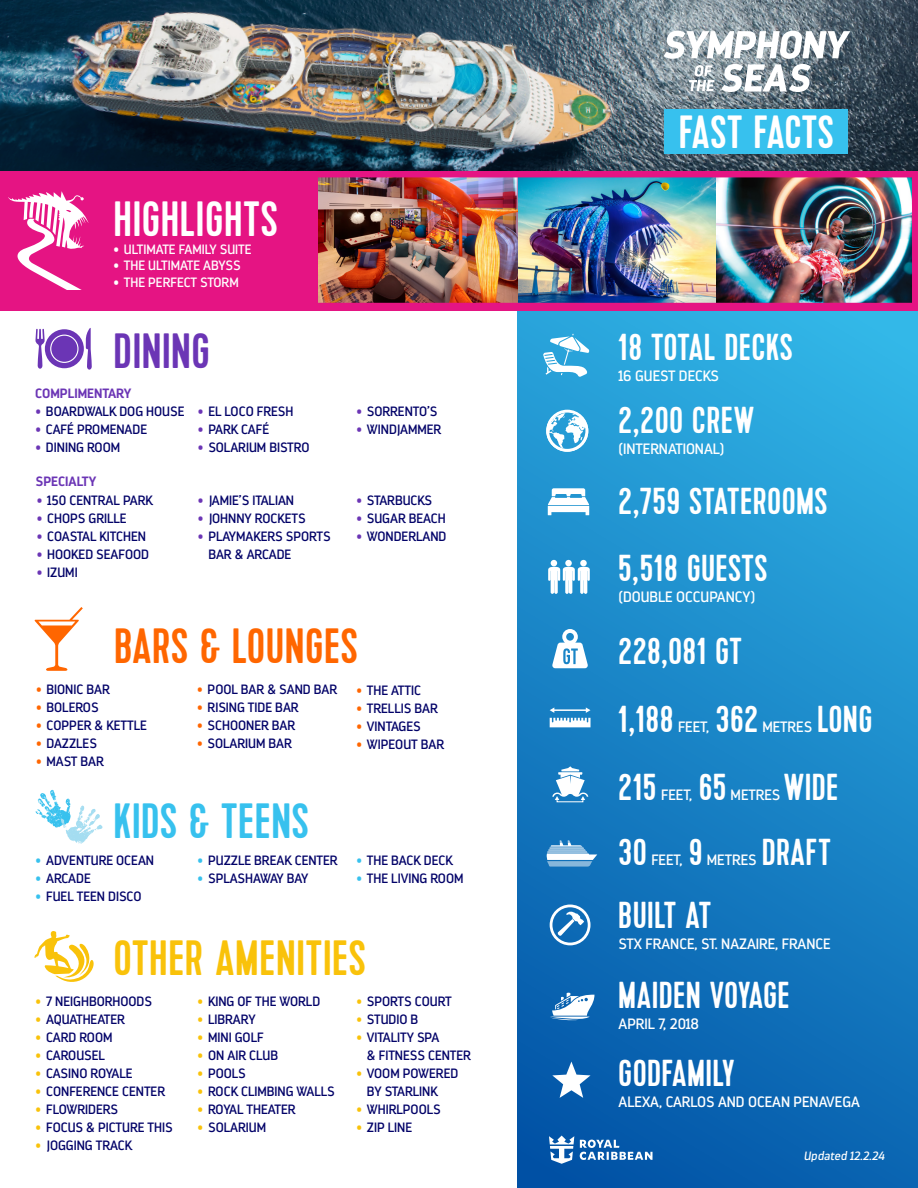
<style>
.page{position:relative;width:918px;height:1188px;background:#fff}
.page>*{position:absolute;margin:0;border:0;box-sizing:border-box;transform-origin:0 0}
.t1{font:49.5px "Kapra";letter-spacing:.025em;color:#f9c20a}
.t2{font:49.5px "Kapra";letter-spacing:.025em;color:#f60}
.t3{font:49.5px "Kapra";letter-spacing:.025em;color:#fff}
.t4{font:49.5px "Kapra";letter-spacing:.025em;color:#37c1ee}
.t5{font:49.5px "Kapra";letter-spacing:.025em;color:#6b35b5}
.t6{font:46.5px "Kapra";letter-spacing:.005em;color:#fff}
.t7{font:37.5px "Kapra";letter-spacing:.025em;color:#fff}
.t8{font:15px "Darwin";color:#fff}
.t9{font:13.5px/18px "Darwin";color:#020268}
.t10{font:13.5px "Darwin";color:#fff}
.t11{font:700 13.5px "Darwin";color:#6b35b5}
.t12{font:italic 12px "Darwin";color:#fff}
.s1{color:#6b35b5}
.s2{color:#f60}
.s3{color:#37c1ee}
.s4{color:#f9c20a}
</style>
<div class="page">
<img style="left:0;top:0;width:918px;height:171px">
<div style="left:517px;top:309px;width:401px;height:879px;background:linear-gradient(to bottom,#2fb1e3,#0559aa)"></div>
<svg style="left:543px;top:334px;width:46px;height:43px"></svg>
<svg style="left:548px;top:488px;width:41px;height:27px"></svg>
<svg style="left:548px;top:560px;width:42px;height:34px"></svg>
<div style="left:580px;top:560px;width:7px;height:6px;background:#fff;border-radius:50%"></div>
<svg style="left:550px;top:707px;width:41px;height:20px"></svg>
<svg style="left:546px;top:410px;width:42px;height:42px"></svg>
<svg style="left:552px;top:629px;width:36px;height:39px"></svg>
<svg style="left:552px;top:766px;width:36px;height:34px"></svg>
<svg style="left:550px;top:905px;width:41px;height:40px"></svg>
<svg style="left:550px;top:993px;width:44px;height:28px"></svg>
<svg style="left:552px;top:1062px;width:39px;height:36px"></svg>
<svg style="left:547px;top:841px;width:50px;height:26px"></svg>
<div style="left:0;top:171px;width:918px;height:139px;background:#e51483"></div>
<img style="left:715px;top:178px;width:196px;height:124px">
<img style="left:517px;top:178px;width:198px;height:124px">
<img style="left:318px;top:178px;width:199px;height:124px">
<svg style="left:34px;top:607px;width:49px;height:64px"></svg>
<svg style="left:36px;top:789px;width:67px;height:55px"></svg>
<svg style="left:35px;top:328px;width:57px;height:42px"></svg>
<svg style="left:34px;top:931px;width:60px;height:51px"></svg>
<svg style="left:549px;top:1136px;width:104px;height:28px"></svg>
<div style="left:664px;top:109px;width:184px;height:45px;background:#37c1ee"></div>
<svg style="left:664px;top:31px;width:186px;height:61px"></svg>
<svg style="left:8px;top:191px;width:81px;height:99px"></svg>
<p class="t3" style="left:114px;top:190px;width:165px">HIGHLIGHTS</p>
<p class="t10" style="left:113px;top:241px;width:140px">• ULTIMATE FAMILY SUITE</p>
<p class="t10" style="left:113px;top:257px;width:129px">• THE ULTIMATE ABYSS</p>
<p class="t10" style="left:113px;top:274px;width:127px">• THE PERFECT STORM</p>
<p class="t5" style="left:114px;top:322px;width:97px">DINING</p>
<p class="t11" style="left:35px;top:385px;width:98px">COMPLIMENTARY</p>
<p class="t9" style="left:35px;top:403px;width:150px"><span class="s1">•</span> BOARDWALK DOG HOUSE</p>
<p class="t9" style="left:35px;top:421px;width:113px"><span class="s1">•</span> CAFÉ PROMENADE</p>
<p class="t9" style="left:35px;top:439px;width:86px"><span class="s1">•</span> DINING ROOM</p>
<p class="t11" style="left:35px;top:473px;width:62px">SPECIALTY</p>
<p class="t9" style="left:37px;top:491px;width:117px"><span class="s1">•</span> 150 CENTRAL PARK</p>
<p class="t9" style="left:37px;top:509px;width:91px"><span class="s1">•</span> CHOPS GRILLE</p>
<p class="t9" style="left:37px;top:527px;width:111px"><span class="s1">•</span> COASTAL KITCHEN</p>
<p class="t9" style="left:37px;top:545px;width:114px"><span class="s1">•</span> HOOKED SEAFOOD</p>
<p class="t9" style="left:37px;top:563px;width:42px"><span class="s1">•</span> IZUMI</p>
<p class="t9" style="left:198px;top:403px;width:97px"><span class="s1">•</span> EL LOCO FRESH</p>
<p class="t9" style="left:198px;top:421px;width:73px"><span class="s1">•</span> PARK CAFÉ</p>
<p class="t9" style="left:198px;top:439px;width:113px"><span class="s1">•</span> SOLARIUM BISTRO</p>
<p class="t9" style="left:198px;top:491px;width:98px"><span class="s1">•</span> JAMIE’S ITALIAN</p>
<p class="t9" style="left:198px;top:509px;width:109px"><span class="s1">•</span> JOHNNY ROCKETS</p>
<p class="t9" style="left:208px;top:527px;width:124px;text-indent:-10px"><span class="s1">•</span> PLAYMAKERS SPORTS<br>BAR &amp; ARCADE</p>
<p class="t9" style="left:356px;top:403px;width:83px"><span class="s1">•</span> SORRENTO’S</p>
<p class="t9" style="left:356px;top:421px;width:86px"><span class="s1">•</span> WINDJAMMER</p>
<p class="t9" style="left:356px;top:491px;width:77px"><span class="s1">•</span> STARBUCKS</p>
<p class="t9" style="left:356px;top:509px;width:91px"><span class="s1">•</span> SUGAR BEACH</p>
<p class="t9" style="left:356px;top:527px;width:92px"><span class="s1">•</span> WONDERLAND</p>
<p class="t2" style="left:114px;top:617px;width:245px">BARS &amp; LOUNGES</p>
<p class="t9" style="left:36px;top:681px;width:75px"><span class="s2">•</span> BIONIC BAR</p>
<p class="t9" style="left:36px;top:699px;width:64px"><span class="s2">•</span> BOLEROS</p>
<p class="t9" style="left:36px;top:717px;width:112px"><span class="s2">•</span> COPPER &amp; KETTLE</p>
<p class="t9" style="left:36px;top:735px;width:62px"><span class="s2">•</span> DAZZLES</p>
<p class="t9" style="left:36px;top:753px;width:69px"><span class="s2">•</span> MAST BAR</p>
<p class="t9" style="left:197px;top:681px;width:142px"><span class="s2">•</span> POOL BAR &amp; SAND BAR</p>
<p class="t9" style="left:197px;top:699px;width:103px"><span class="s2">•</span> RISING TIDE BAR</p>
<p class="t9" style="left:197px;top:717px;width:100px"><span class="s2">•</span> SCHOONER BAR</p>
<p class="t9" style="left:197px;top:735px;width:96px"><span class="s2">•</span> SOLARIUM BAR</p>
<p class="t4" style="left:114px;top:793px;width:196px">KIDS &amp; TEENS</p>
<p class="t9" style="left:36px;top:852px;width:120px"><span class="s3">•</span> ADVENTURE OCEAN</p>
<p class="t9" style="left:36px;top:870px;width:57px"><span class="s3">•</span> ARCADE</p>
<p class="t9" style="left:36px;top:888px;width:108px"><span class="s3">•</span> FUEL TEEN DISCO</p>
<p class="t9" style="left:198px;top:852px;width:142px"><span class="s3">•</span> PUZZLE BREAK CENTER</p>
<p class="t9" style="left:198px;top:870px;width:112px"><span class="s3">•</span> SPLASHAWAY BAY</p>
<p class="t9" style="left:356px;top:681px;width:66px"><span class="s2">•</span> THE ATTIC</p>
<p class="t9" style="left:356px;top:699px;width:83px"><span class="s2">•</span> TRELLIS BAR</p>
<p class="t9" style="left:356px;top:717px;width:66px"><span class="s2">•</span> VINTAGES</p>
<p class="t9" style="left:356px;top:735px;width:89px"><span class="s2">•</span> WIPEOUT BAR</p>
<p class="t9" style="left:356px;top:852px;width:98px"><span class="s3">•</span> THE BACK DECK</p>
<p class="t9" style="left:356px;top:870px;width:109px"><span class="s3">•</span> THE LIVING ROOM</p>
<p class="t1" style="left:114px;top:930px;width:253px">OTHER AMENITIES</p>
<p class="t9" style="left:36px;top:992px;width:118px"><span class="s4">•</span> 7 NEIGHBORHOODS</p>
<p class="t9" style="left:36px;top:1010px;width:91px"><span class="s4">•</span> AQUATHEATER</p>
<p class="t9" style="left:36px;top:1028px;width:78px"><span class="s4">•</span> CARD ROOM</p>
<p class="t9" style="left:36px;top:1046px;width:71px"><span class="s4">•</span> CAROUSEL</p>
<p class="t9" style="left:36px;top:1064px;width:99px"><span class="s4">•</span> CASINO ROYALE</p>
<p class="t9" style="left:36px;top:1082px;width:131px"><span class="s4">•</span> CONFERENCE CENTER</p>
<p class="t9" style="left:36px;top:1100px;width:84px"><span class="s4">•</span> FLOWRIDERS</p>
<p class="t9" style="left:36px;top:1118px;width:139px"><span class="s4">•</span> FOCUS &amp; PICTURE THIS</p>
<p class="t9" style="left:36px;top:1136px;width:98px"><span class="s4">•</span> JOGGING TRACK</p>
<p class="t9" style="left:198px;top:992px;width:124px"><span class="s4">•</span> KING OF THE WORLD</p>
<p class="t9" style="left:198px;top:1010px;width:60px"><span class="s4">•</span> LIBRARY</p>
<p class="t9" style="left:198px;top:1028px;width:68px"><span class="s4">•</span> MINI GOLF</p>
<p class="t9" style="left:198px;top:1046px;width:82px"><span class="s4">•</span> ON AIR CLUB</p>
<p class="t9" style="left:198px;top:1064px;width:50px"><span class="s4">•</span> POOLS</p>
<p class="t9" style="left:198px;top:1082px;width:139px"><span class="s4">•</span> ROCK CLIMBING WALLS</p>
<p class="t9" style="left:198px;top:1100px;width:99px"><span class="s4">•</span> ROYAL THEATER</p>
<p class="t9" style="left:198px;top:1118px;width:70px"><span class="s4">•</span> SOLARIUM</p>
<p class="t9" style="left:356px;top:992px;width:97px"><span class="s4">•</span> SPORTS COURT</p>
<p class="t9" style="left:356px;top:1010px;width:63px"><span class="s4">•</span> STUDIO B</p>
<p class="t9" style="left:367px;top:1028px;width:106px;text-indent:-11px"><span class="s4">•</span> VITALITY SPA<br>&amp; FITNESS CENTER</p>
<p class="t9" style="left:367px;top:1064px;width:93px;text-indent:-11px"><span class="s4">•</span> VOOM POWERED<br>BY STARLINK</p>
<p class="t9" style="left:356px;top:1100px;width:86px"><span class="s4">•</span> WHIRLPOOLS</p>
<p class="t9" style="left:356px;top:1118px;width:57px"><span class="s4">•</span> ZIP LINE</p>
<p class="t6" style="left:679px;top:105px;width:156px">FAST FACTS</p>
<p class="t7" style="left:619px;top:326px;width:175px">18 TOTAL DECKS</p>
<p class="t8" style="left:619px;top:367px;width:102px">16 GUEST DECKS</p>
<p class="t7" style="left:619px;top:398px;width:137px">2,200 CREW</p>
<p class="t8" style="left:619px;top:440px;width:107px">(INTERNATIONAL)</p>
<p class="t7" style="left:619px;top:479px;width:210px">2,759 STATEROOMS</p>
<p class="t7" style="left:619px;top:546px;width:150px">5,518 GUESTS</p>
<p class="t8" style="left:619px;top:588px;width:138px">(DOUBLE OCCUPANCY)</p>
<p class="t7" style="left:619px;top:630px;width:125px">228,081 GT</p>
<p class="t7" style="left:619px;top:697px;width:56px">1,188</p>
<p class="t8" style="left:678px;top:718px;width:33px">FEET,</p>
<p class="t7" style="left:818px;top:697px;width:56px">LONG</p>
<p class="t7" style="left:716px;top:697px;width:43px">362</p>
<p class="t8" style="left:762px;top:718px;width:51px">METRES</p>
<p class="t7" style="left:619px;top:765px;width:39px">215</p>
<p class="t8" style="left:661px;top:785px;width:33px">FEET,</p>
<p class="t7" style="left:699px;top:765px;width:29px">65</p>
<p class="t7" style="left:784px;top:765px;width:56px">WIDE</p>
<p class="t8" style="left:731px;top:785px;width:51px">METRES</p>
<p class="t7" style="left:619px;top:830px;width:29px">30</p>
<p class="t8" style="left:651px;top:851px;width:33px">FEET,</p>
<p class="t7" style="left:689px;top:830px;width:15px">9</p>
<p class="t7" style="left:762px;top:830px;width:70px">DRAFT</p>
<p class="t8" style="left:707px;top:851px;width:51px">METRES</p>
<p class="t7" style="left:619px;top:893px;width:94px">BUILT AT</p>
<p class="t8" style="left:619px;top:934px;width:214px">STX FRANCE, ST. NAZAIRE, FRANCE</p>
<p class="t7" style="left:619px;top:974px;width:172px">MAIDEN VOYAGE</p>
<p class="t8" style="left:619px;top:1015px;width:82px">APRIL 7, 2018</p>
<p class="t7" style="left:619px;top:1052px;width:117px">GODFAMILY</p>
<p class="t8" style="left:619px;top:1093px;width:243px">ALEXA, CARLOS AND OCEAN PENAVEGA</p>
<p class="t12" style="left:804px;top:1148px;width:82px">Updated 12.2.24</p>
</div>
